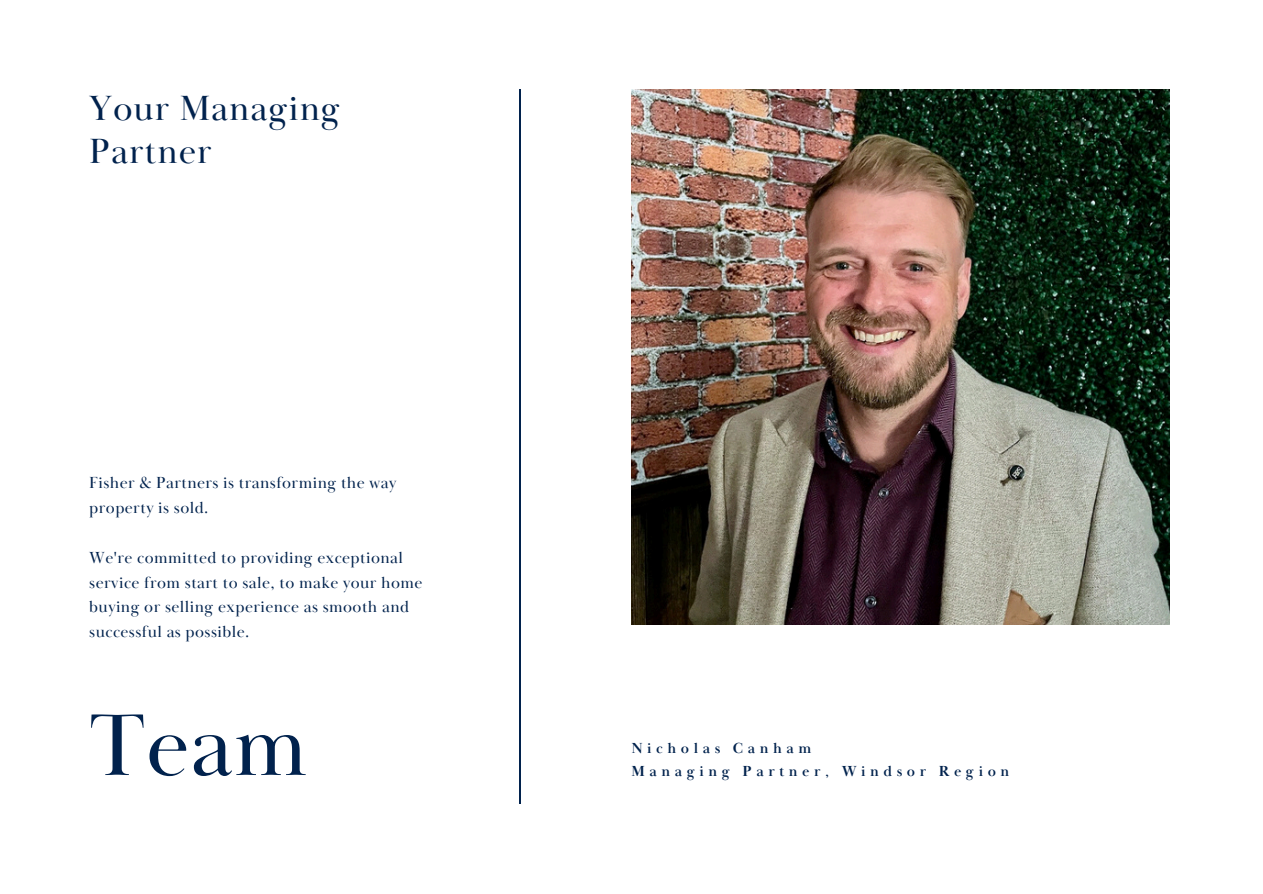
<style>
.page{position:relative;width:1263px;height:894px;background:#fff}
.page>*{position:absolute;margin:0;border:0;box-sizing:border-box;transform-origin:0 0}
.t1{font:90px "Baskerville Display PT";color:#01224d}
.t2{font:36px/42.8px "Baskerville Display PT";letter-spacing:.025em;color:#01224d}
.t3{font:16.5px/24.8px "Baskerville Display PT";letter-spacing:.025em;color:#01224d}
.t4{font:700 15px/23.5px "Baskerville Display PT";letter-spacing:.3em;color:#01224d}
</style>
<div class="page">
<hr style="left:519px;top:89px;width:1px;height:715px;background:#01224d">
<img style="left:631px;top:89px;width:538px;height:535px">
<p class="t2" style="left:89px;top:88px;width:253px">Your Managing<br>Partner</p>
<h1 class="t3" style="left:89px;top:471px;width:309px">Fisher &amp; Partners is transforming the way property is sold.</h1>
<h3 class="t3" style="left:89px;top:545px;width:335px">We're committed to providing exceptional service from start to sale, to make your home buying or selling experience as smooth and successful as possible.</h3>
<h2 class="t1" style="left:89px;top:690px;width:220px">Team</h2>
<p class="t4" style="left:631px;top:736px;width:379px">Nicholas Canham<br>Managing Partner, Windsor Region</p>
</div>
